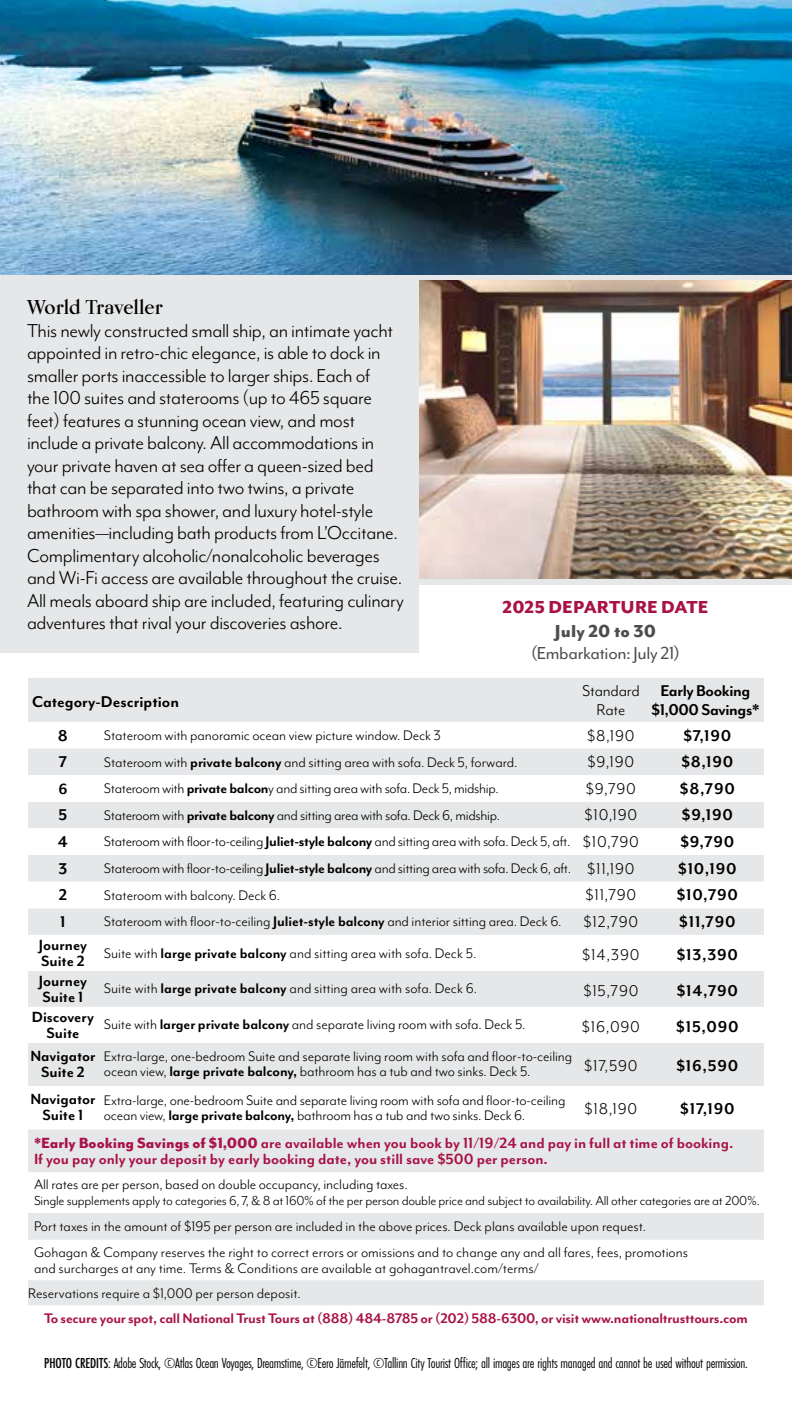
<style>
.page{position:relative;width:792px;height:1404px;background:#fff}
.page>*{position:absolute;margin:0;border:0;box-sizing:border-box;transform-origin:0 0}
.t1{font:21.6px/22.6px "Mr Eaves Mod OT";letter-spacing:-.015em;color:#000}
.t2{font:20px "Mr Eaves Mod OT";letter-spacing:-.015em;color:#4d4d4f}
.t3{font:800 20px "Mr Eaves Mod OT";letter-spacing:.005em;color:#a81246}
.t4{font:700 20px "Kumlien Pro";letter-spacing:-.005em;color:#000}
.t5{font:800 20px "Mr Eaves Mod OT";letter-spacing:.005em;color:#4d4d4f}
.t6{font:700 18px "Mr Eaves Mod OT";letter-spacing:.02em;color:#000}
.t7{font:18px "Mr Eaves Mod OT";letter-spacing:.04em;color:#000}
.t8{font:700 18px/19px "Mr Eaves Mod OT";letter-spacing:-.02em;color:#000;text-align:center}
.t9{font:700 18px "Mr Eaves Mod OT";color:#000}
.t10{font:18px/19px "Mr Eaves Mod OT";letter-spacing:-.01em;color:#000;text-align:center}
.t11{font:700 17px/16px "Mr Eaves Mod OT";color:#a81246}
.t12{font:700 17px/16px "Mr Eaves Mod OT";color:#000;text-align:center}
.t13{font:16px/15px "Mr Eaves Mod OT";letter-spacing:-.005em;color:#000}
.t14{font:700 16px "Mr Eaves Mod OT";letter-spacing:-.015em;color:#a81246}
.t15{font:15px "Futura PT Cond";letter-spacing:-.02em;color:#000}
.t16{font:15px "Mr Eaves Mod OT";letter-spacing:-.015em;color:#000}
.s1{font-weight:700}
.s2{font-size:18px}
.s3{font-weight:800}
.s4{font-weight:500}
</style>
<div class="page">
<div style="left:0;top:255px;width:792px;height:398px;background:#e6e7e8"></div>
<img style="left:419px;top:280px;width:373px;height:299px">
<img style="left:0;top:0;width:792px;height:274px">
<div style="left:419px;top:585px;width:373px;height:84px;background:#fff"></div>
<svg style="left:28px;top:678px;width:736px;height:627px;fill:#e6e7e8"></svg>
<svg style="left:28px;top:775px;width:736px;height:505px"></svg>
<svg style="left:28px;top:828px;width:736px;height:27px"></svg>
<p class="t4" style="left:27px;top:295px;width:137px">World Traveller</p>
<p class="t1" style="left:27px;top:319px;width:378px">This newly constructed small ship, an intimate yacht appointed in retro‑chic elegance, is able to dock in smaller ports inaccessible to larger ships. Each of<br>the 100 suites and staterooms (up to 465 square feet) features a stunning ocean view, and most include a private balcony. All accommodations in your private haven at sea offer a queen-sized bed that can be separated into two twins, a private bathroom with spa shower, and luxury hotel‑style amenities—including bath products from L’Occitane.<br>Complimentary alcoholic/nonalcoholic beverages and Wi-Fi access are available throughout the cruise.<br>All meals aboard ship are included, featuring culinary adventures that rival your discoveries ashore.</p>
<p class="t3" style="left:503px;top:596px;width:208px">2025 DEPARTURE DATE</p>
<p class="t5" style="left:555px;top:620px;width:103px">July 20 to 30</p>
<p class="t2" style="left:531px;top:642px;width:150px">(Embarkation: July 21)</p>
<p class="t9" style="left:32px;top:692px;width:149px">Category-Description</p>
<p class="t10" style="left:582px;top:681px;width:59px">Standard<br>Rate</p>
<p class="t8" style="left:651px;top:681px;width:109px">Early Booking $1,000 Savings*</p>
<p class="t6" style="left:58px;top:725px;width:11px">8</p>
<p class="t13" style="left:104px;top:728px;width:339px">Stateroom with panoramic ocean view picture window. Deck 3</p>
<p class="t7" style="left:587px;top:725px;width:49px">$8,190</p>
<p class="t6" style="left:683px;top:725px;width:49px">$7,190</p>
<p class="t6" style="left:59px;top:752px;width:10px">7</p>
<p class="t13" style="left:104px;top:754px;width:415px">Stateroom with <span class="s1">private balcony</span> and sitting area with sofa. Deck 5, forward.</p>
<p class="t7" style="left:588px;top:752px;width:48px">$9,190</p>
<p class="t6" style="left:681px;top:752px;width:53px">$8,190</p>
<p class="t12" style="left:58px;top:780px;width:11px">6</p>
<p class="t13" style="left:104px;top:781px;width:397px">Stateroom with <span class="s1">private balcon</span>y and sitting area with sofa. Deck 5, midship.</p>
<p class="t7" style="left:586px;top:779px;width:52px">$9,790</p>
<p class="t6" style="left:680px;top:778px;width:56px">$8,790</p>
<p class="t6" style="left:59px;top:805px;width:10px">5</p>
<p class="t13" style="left:104px;top:807px;width:398px">Stateroom with <span class="s1">private balcony</span> and sitting area with sofa. Deck 6, midship.</p>
<p class="t7" style="left:585px;top:805px;width:54px">$10,190</p>
<p class="t6" style="left:682px;top:805px;width:52px">$9,190</p>
<p class="t6" style="left:58px;top:832px;width:12px">4</p>
<p class="t13" style="left:104px;top:834px;width:537px">Stateroom with floor-to-ceiling <span class="s1">Juliet-style balcony</span> and sitting area with sofa. Deck 5, aft. <span class="s2">$10,790</span></p>
<p class="t6" style="left:680px;top:832px;width:55px">$9,790</p>
<p class="t6" style="left:59px;top:858px;width:10px">3</p>
<p class="t13" style="left:104px;top:861px;width:532px">Stateroom with floor-to-ceiling <span class="s1">Juliet-style balcony</span> and sitting area with sofa. Deck 6, aft. <span class="s2">$11,190</span></p>
<p class="t6" style="left:678px;top:858px;width:60px">$10,190</p>
<p class="t6" style="left:59px;top:885px;width:10px">2</p>
<p class="t13" style="left:104px;top:887px;width:178px">Stateroom with balcony. Deck 6.</p>
<p class="t7" style="left:585px;top:885px;width:52px">$11,790</p>
<p class="t6" style="left:677px;top:885px;width:63px">$10,790</p>
<p class="t6" style="left:60px;top:911px;width:7px">1</p>
<p class="t13" style="left:104px;top:914px;width:536px">Stateroom with floor-to-ceiling <span class="s1">Juliet-style balcony</span> and interior sitting area. Deck 6. <span class="s2">$12,790</span></p>
<p class="t6" style="left:679px;top:911px;width:58px">$11,790</p>
<p class="t12" style="left:39px;top:937px;width:50px;text-align:left">Journey<br>Suite 2</p>
<p class="t13" style="left:104px;top:945px;width:374px">Suite with <span class="s1">large private balcony</span> and sitting area with sofa. Deck 5.</p>
<p class="t7" style="left:582px;top:944px;width:59px">$14,390</p>
<p class="t6" style="left:677px;top:944px;width:63px">$13,390</p>
<p class="t12" style="left:39px;top:973px;width:50px;text-align:left">Journey<br>Suite 1</p>
<p class="t13" style="left:104px;top:981px;width:375px">Suite with <span class="s1">large private balcony</span> and sitting area with sofa. Deck 6.</p>
<p class="t7" style="left:583px;top:980px;width:57px">$15,790</p>
<p class="t6" style="left:677px;top:980px;width:63px">$14,790</p>
<p class="t12" style="left:32px;top:1009px;width:64px">Discovery<br>Suite</p>
<p class="t13" style="left:104px;top:1017px;width:423px">Suite with <span class="s1">larger private balcony</span> and separate living room with sofa. Deck 5.</p>
<p class="t7" style="left:582px;top:1016px;width:59px">$16,090</p>
<p class="t6" style="left:676px;top:1016px;width:64px">$15,090</p>
<p class="t12" style="left:30px;top:1048px;width:67px">Navigator<br>Suite 2</p>
<p class="t13" style="left:104px;top:1049px;width:470px">Extra-large, one-bedroom Suite and separate living room with sofa and floor-to-ceiling ocean view, <span class="s1">large private balcony,</span> bathroom has a tub and two sinks. Deck 5.</p>
<p class="t7" style="left:584px;top:1056px;width:55px">$17,590</p>
<p class="t6" style="left:677px;top:1056px;width:63px">$16,590</p>
<p class="t12" style="left:30px;top:1091px;width:67px">Navigator<br>Suite 1</p>
<p class="t13" style="left:104px;top:1092px;width:463px">Extra-large, one-bedroom Suite and separate living room with sofa and floor-to-ceiling ocean view, <span class="s1">large private balcony,</span> bathroom has a tub and two sinks. Deck 6.</p>
<p class="t7" style="left:585px;top:1099px;width:54px">$18,190</p>
<p class="t6" style="left:680px;top:1099px;width:56px">$17,190</p>
<p class="t11" style="left:34px;top:1135px;width:701px"><span class="s3">*Early Booking Savings of $1,000</span> are available when you book by 11/19/24 and pay in full at time of booking.<br>If you pay only your deposit by early booking date, you still save $500 per person.</p>
<p class="t13" style="left:34px;top:1177px;width:375px">All rates are per person, based on double occupancy, including taxes.</p>
<p class="t16" style="left:34px;top:1193px;width:727px">Single supplements apply to categories 6, 7, &amp; 8 at 160% of the per person double price and subject to availability. All other categories are at 200%.</p>
<p class="t13" style="left:34px;top:1213px;width:656px;line-height:25.6px">Port taxes in the amount of $195 per person are included in the above prices. Deck plans available upon request.<br>Gohagan &amp; Company reserves the right to correct errors or omissions and to change any and all fares, fees, promotions</p>
<p class="t13" style="left:28px;top:1256px;width:512px;line-height:24.8px;text-indent:6px">and surcharges at any time. Terms &amp; Conditions are available at gohagantravel.com/terms/<br>Reservations require a $1,000 per person deposit.</p>
<p class="t14" style="left:44px;top:1309px;width:705px">To secure your spot, call National Trust Tours at (888) 484-8785 or (202) 588-6300, or visit www.nationaltrusttours.com</p>
<p class="t15" style="left:44px;top:1354px;width:705px"><span class="s4">PHOTO CREDITS</span>: Adobe Stock, ©Atlas Ocean Voyages, Dreamstime, ©Eero Järnefelt, ©Tallinn City Tourist Office; all images are rights managed and cannot be used without permission.</p>
</div>
